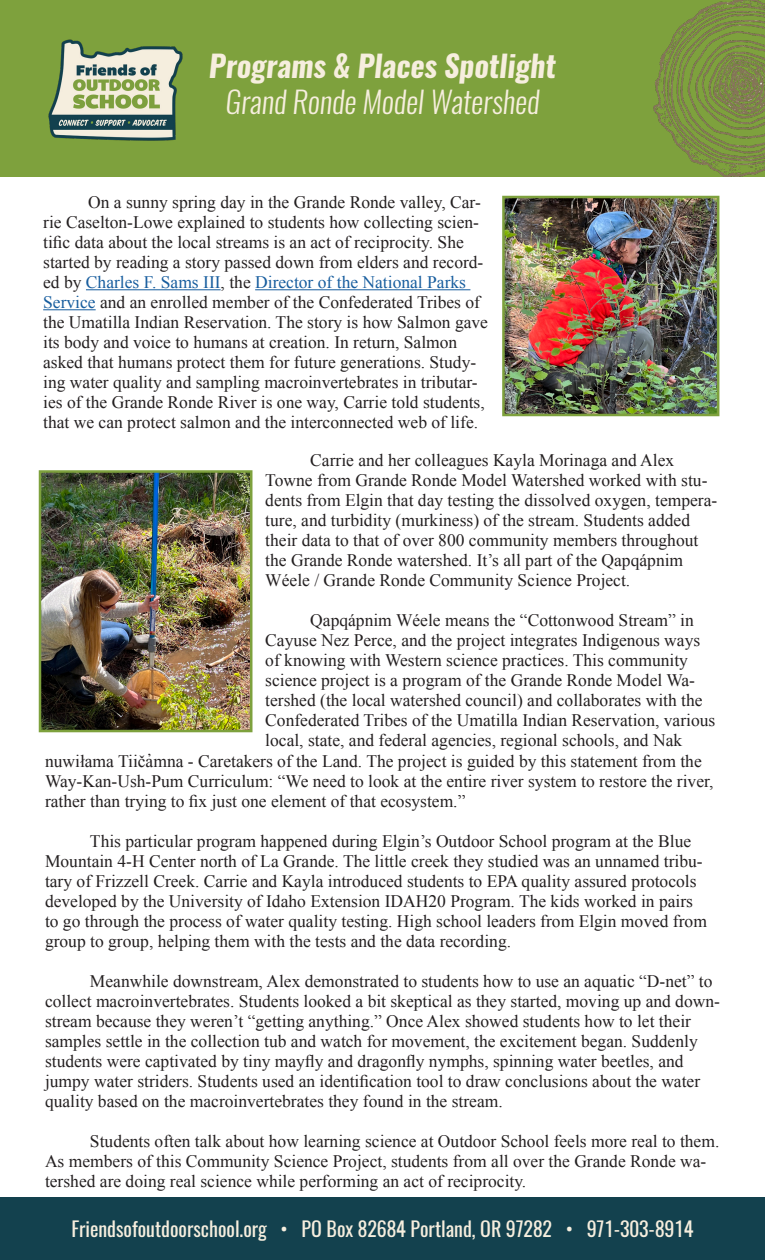
<style>
.page{position:relative;width:765px;height:1260px;background:#fff}
.page>*{position:absolute;margin:0;border:0;box-sizing:border-box;transform-origin:0 0}
.t1{font:italic 700 30px "Oswald";color:#f6eede}
.t2{font:italic 300 30px "Oswald";color:#f6eede}
.t3{font:20px "Oswald";color:#f6eede}
.t4{font:17.5px/20px "Times New Roman";color:#231f20}
.s1{color:#175d9e}
</style>
<div class="page">
<div style="left:0;top:0;width:765px;height:176px;background:#7ea13d"></div>
<img style="left:653px;top:0;width:112px;height:176px">
<img style="left:48px;top:39px;width:135px;height:102px">
<hr style="left:86px;top:289px;width:135px;height:1px;background:#175d9e">
<hr style="left:255px;top:289px;width:215px;height:1px;background:#175d9e">
<hr style="left:43px;top:309px;width:53px;height:1px;background:#175d9e">
<img style="left:505px;top:199px;width:211px;height:214px">
<div style="left:502px;top:196px;width:217px;height:220px;border:2px solid #7ea13d"></div>
<div style="left:0;top:1197px;width:765px;height:63px;background:#13414e"></div>
<img style="left:42px;top:473px;width:207px;height:256px">
<div style="left:39px;top:470px;width:213px;height:262px;border:2px solid #7ea13d"></div>
<p class="t1" style="left:209px;top:45px;width:349px">Programs &amp; Places Spotlight</p>
<p class="t2" style="left:226px;top:81px;width:316px">Grand Ronde Model Watershed</p>
<p class="t4" style="left:43px;top:192px;width:446px;text-indent:45px">On a sunny spring day in the Grande Ronde valley, Car&shy;rie Caselton-Lowe explained to students how collecting scien&shy;tific data about the local streams is an act of reciprocity. She started by reading a story passed down from elders and record&shy;ed by <span class="s1">Charles F. Sams III</span>, the <span class="s1">Director of the National Parks Service</span> and an enrolled member of the Confederated Tribes of the Umatilla Indian Reservation. The story is how Salmon gave its body and voice to humans at creation. In return, Salmon asked that humans protect them for future generations. Study&shy;ing water quality and sampling macroinvertebrates in tributar&shy;ies of the Grande Ronde River is one way, Carrie told students, that we can protect salmon and the interconnected web of life.</p>
<p class="t4" style="left:265px;top:450px;width:453px;text-indent:45px">Carrie and her colleagues Kayla Morinaga and Alex Towne from Grande Ronde Model Watershed worked with stu&shy;dents from Elgin that day testing the dissolved oxygen, tempera&shy;ture, and turbidity (murkiness) of the stream. Students added their data to that of over 800 community members throughout the Grande Ronde watershed. It’s all part of the Qapqápnim Wéele / Grande Ronde Community Science Project.</p>
<p class="t4" style="left:265px;top:610px;width:452px;text-indent:45px">Qapqápnim Wéele means the “Cottonwood Stream” in Cayuse Nez Perce, and the project integrates Indigenous ways of knowing with Western science practices. This community science project is a program of the Grande Ronde Model Wa&shy;tershed (the local watershed council) and collaborates with the Confederated Tribes of the Umatilla Indian Reservation, various local, state, and federal agencies, regional schools, and Nak</p>
<p class="t4" style="left:45px;top:751px;width:670px">nuwiłama Tiiča̓mna - Caretakers of the Land. The project is guided by this statement from the<br>Way-Kan-Ush-Pum Curriculum: “We need to look at the entire river system to restore the river, rather than trying to fix just one element of that ecosystem.”</p>
<p class="t4" style="left:45px;top:831px;width:664px;text-indent:45px">This particular program happened during Elgin’s Outdoor School program at the Blue Mountain 4-H Center north of La Grande. The little creek they studied was an unnamed tribu&shy;tary of Frizzell Creek. Carrie and Kayla introduced students to EPA quality assured protocols developed by the University of Idaho Extension IDAH20 Program. The kids worked in pairs to go through the process of water quality testing. High school leaders from Elgin moved from group to group, helping them with the tests and the data recording.</p>
<p class="t4" style="left:45px;top:971px;width:676px;text-indent:45px">Meanwhile downstream, Alex demonstrated to students how to use an aquatic “D-net” to collect macroinvertebrates. Students looked a bit skeptical as they started, moving up and down&shy;stream because they weren’t “getting anything.” Once Alex showed students how to let their samples settle in the collection tub and watch for movement, the excitement began. Suddenly students were captivated by tiny mayfly and dragonfly nymphs, spinning water beetles, and jumpy water striders. Students used an identification tool to draw conclusions about the water quality based on the macroinvertebrates they found in the stream.</p>
<p class="t4" style="left:45px;top:1131px;width:676px;text-indent:45px">Students often talk about how learning science at Outdoor School feels more real to them.<br>As members of this Community Science Project, students from all over the Grande Ronde wa&shy;tershed are doing real science while performing an act of reciprocity.</p>
<p class="t3" style="left:72px;top:1215px;width:624px">Friendsofoutdoorschool.org • PO Box 82684 Portland, OR 97282 • 971-303-8914</p>
</div>
